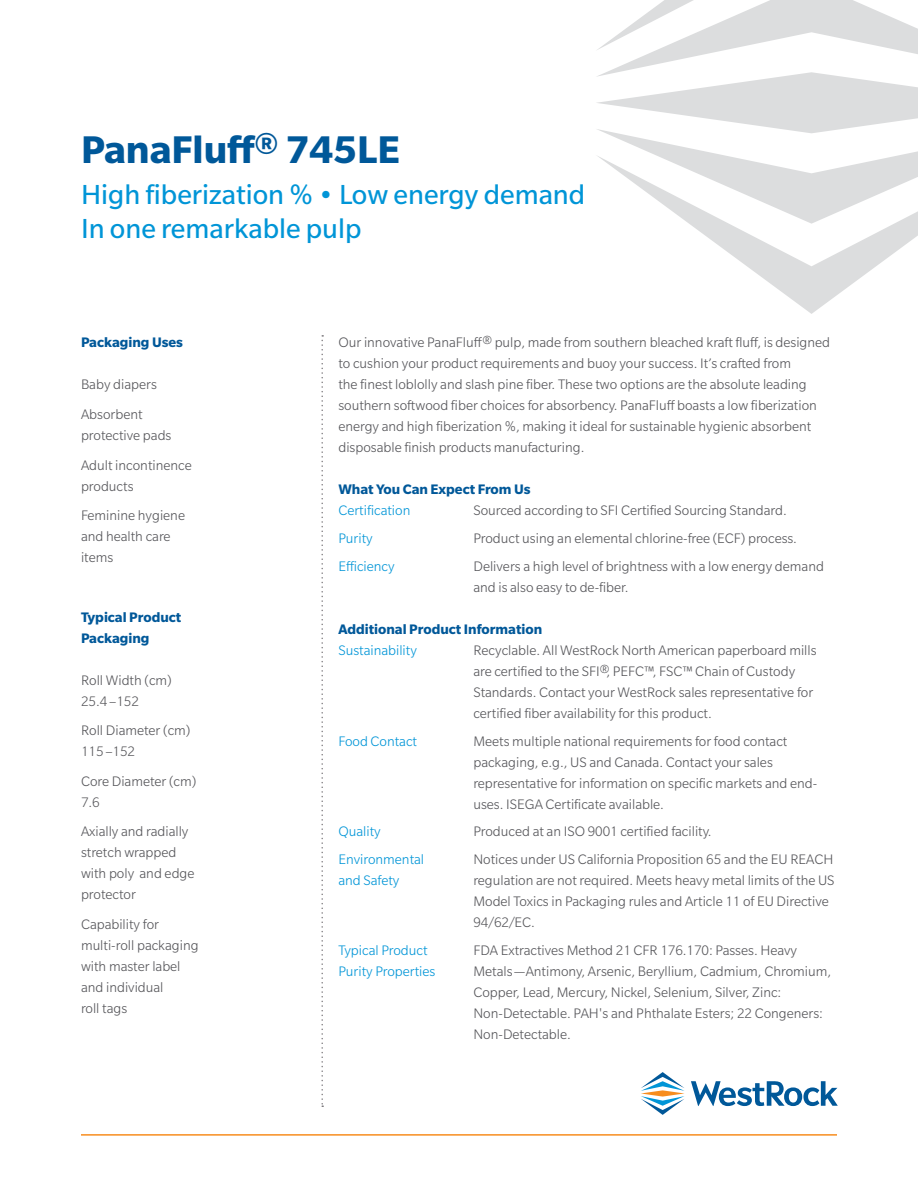
<style>
.page{position:relative;width:918px;height:1188px;background:#fff}
.page>*{position:absolute;margin:0;border:0;box-sizing:border-box;transform-origin:0 0}
.t1{font:700 42px "Slate Pro";color:#005899}
.t2{font:30px/34.5px "Slate Pro";color:#0095d7}
.t3{font:300 15px/21px "Slate Pro";color:#56565a}
.t4{font:300 15px "Slate Pro";color:#0095d7}
.t5{font:700 15px/21px "Slate Pro";color:#005899}
</style>
<div class="page">
<hr style="left:81px;top:1134px;width:756px;height:2px;background:#f78d1e">
<svg style="left:597px;top:0;width:321px;height:314px"></svg>
<svg style="left:321px;top:335px;width:2px;height:772px"></svg>
<svg style="left:641px;top:1072px;width:43px;height:43px"></svg>
<svg style="left:691px;top:1081px;width:147px;height:25px"></svg>
<h1 class="t1" style="left:81px;top:126px;width:320px">PanaFluff® 745LE</h1>
<h2 class="t2" style="left:81px;top:177px;width:506px">High fiberization % • Low energy demand<br>In one remarkable pulp</h2>
<p class="t5" style="left:81px;top:332px;width:104px">Packaging Uses</p>
<p class="t3" style="left:81px;top:370px;width:77px;line-height:29.7px">Baby diapers<br>Absorbent</p>
<p class="t3" style="left:81px;top:420px;width:112px;line-height:29.7px">protective pads<br>Adult incontinence</p>
<p class="t3" style="left:81px;top:471px;width:106px;line-height:29.7px">products<br>Feminine hygiene</p>
<p class="t3" style="left:81px;top:526px;width:91px">and health care items</p>
<p class="t5" style="left:81px;top:606px;width:102px">Typical Product<br>Packaging</p>
<p class="t3" style="left:81px;top:669px;width:92px">Roll Width (cm)<br>25.4 –152</p>
<p class="t3" style="left:81px;top:720px;width:111px">Roll Diameter (cm)<br>115 –152</p>
<p class="t3" style="left:81px;top:770px;width:117px">Core Diameter (cm)<br>7.6</p>
<p class="t3" style="left:81px;top:821px;width:115px">Axially and radially stretch wrapped with poly and edge protector</p>
<p class="t3" style="left:81px;top:914px;width:119px">Capability for multi-roll packaging with master label and individual<br>roll tags</p>
<p class="t3" style="left:338px;top:332px;width:493px">Our innovative PanaFluff® pulp, made from southern bleached kraft fluff, is designed to cushion your product requirements and buoy your success. It’s crafted from<br>the finest loblolly and slash pine fiber. These two options are the absolute leading southern softwood fiber choices for absorbency. PanaFluff boasts a low fiberization energy and high fiberization %, making it ideal for sustainable hygienic absorbent disposable finish products manufacturing.</p>
<p class="t5" style="left:338px;top:479px;width:194px">What You Can Expect From Us</p>
<p class="t4" style="left:338px;top:503px;width:74px">Certification</p>
<p class="t3" style="left:473px;top:500px;width:315px">Sourced according to SFI Certified Sourcing Standard.</p>
<p class="t4" style="left:338px;top:531px;width:36px">Purity</p>
<p class="t3" style="left:473px;top:528px;width:325px">Product using an elemental chlorine-free (ECF) process.</p>
<p class="t4" style="left:338px;top:558px;width:58px">Efficiency</p>
<p class="t3" style="left:473px;top:556px;width:352px">Delivers a high level of brightness with a low energy demand and is also easy to de-fiber.</p>
<p class="t5" style="left:338px;top:618px;width:205px">Additional Product Information</p>
<p class="t4" style="left:338px;top:642px;width:80px">Sustainability</p>
<p class="t3" style="left:473px;top:640px;width:345px">Recyclable. All WestRock North American paperboard mills are certified to the SFI®, PEFC™, FSC™ Chain of Custody Standards. Contact your WestRock sales representative for certified fiber availability for this product.</p>
<p class="t4" style="left:338px;top:733px;width:80px">Food Contact</p>
<p class="t3" style="left:473px;top:730px;width:345px">Meets multiple national requirements for food contact packaging, e.g., US and Canada. Contact your sales representative for information on specific markets and end&shy;uses. ISEGA Certificate available.</p>
<p class="t4" style="left:338px;top:824px;width:44px">Quality</p>
<p class="t3" style="left:473px;top:821px;width:240px">Produced at an ISO 9001 certified facility.</p>
<p class="t4" style="left:338px;top:852px;width:87px">Environmental</p>
<p class="t3" style="left:473px;top:849px;width:362px">Notices under US California Proposition 65 and the EU REACH</p>
<p class="t4" style="left:338px;top:873px;width:63px">and Safety</p>
<p class="t3" style="left:473px;top:870px;width:363px">regulation are not required. Meets heavy metal limits of the US<br>Model Toxics in Packaging rules and Article 11 of EU Directive<br>94/62/EC.</p>
<p class="t4" style="left:338px;top:942px;width:91px">Typical Product</p>
<p class="t3" style="left:473px;top:940px;width:325px">FDA Extractives Method 21 CFR 176.170: Passes. Heavy</p>
<p class="t4" style="left:338px;top:963px;width:99px">Purity Properties</p>
<p class="t3" style="left:473px;top:961px;width:359px">Metals—Antimony, Arsenic, Beryllium, Cadmium, Chromium, Copper, Lead, Mercury, Nickel, Selenium, Silver, Zinc:<br>Non-Detectable. PAH's and Phthalate Esters; 22 Congeners:<br>Non-Detectable.</p>
</div>
